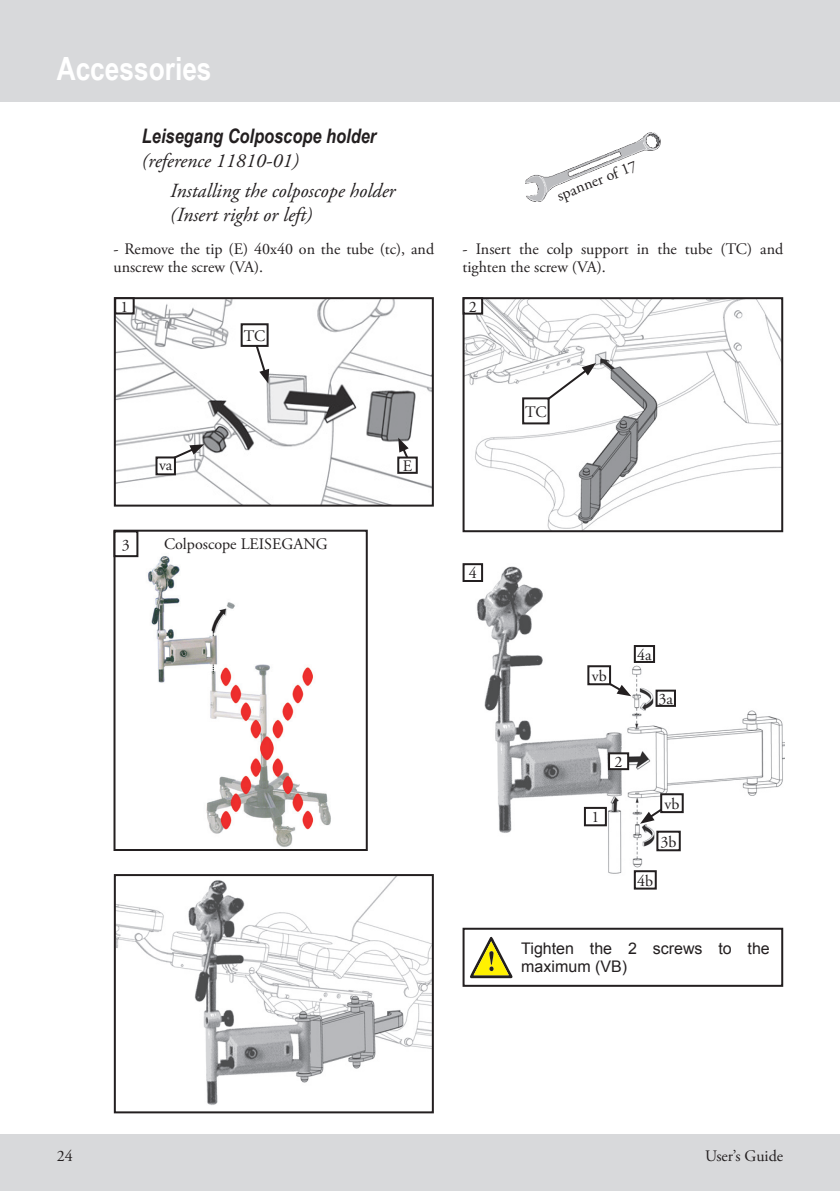
<style>
.page{position:relative;width:840px;height:1191px;background:#fff}
.page>*{position:absolute;margin:0;border:0;box-sizing:border-box;transform-origin:0 0}
.t1{font:700 32px "Arial Narrow";color:#fff}
.t2{font:italic 20px/29.6px "Adobe Garamond Pro";color:#231f20}
.t3{font:italic 700 20px "Arial Narrow";color:#231f20}
.t4{font:16px/18px "Adobe Garamond Pro";color:#231f20}
.t5{font:16px/18px "Arial";color:#231f20}
</style>
<div class="page">
<div style="left:0;top:0;width:839px;height:102px;background:#d8d9db"></div>
<div style="left:0;top:1134px;width:839px;height:57px;background:#d8d9db"></div>
<hr style="left:839px;top:1134px;width:1px;height:57px;background:#d8d9db">
<img style="left:465px;top:300px;width:314px;height:229px">
<div style="left:462px;top:297px;width:320px;height:235px;border:2px solid #231f20"></div>
<div style="left:463px;top:298px;width:19px;height:16px;background:#fff"></div>
<div style="left:462px;top:297px;width:21px;height:18px;border:2px solid #231f20"></div>
<svg style="left:532px;top:363px;width:63px;height:48px"></svg>
<div style="left:523px;top:398px;width:25px;height:25px;background:#fff"></div>
<div style="left:522px;top:397px;width:27px;height:27px;border:2px solid #231f20"></div>
<img style="left:117px;top:300px;width:313px;height:203px">
<div style="left:114px;top:297px;width:319px;height:209px;border:2px solid #231f20"></div>
<svg style="left:162px;top:444px;width:42px;height:21px"></svg>
<svg style="left:398px;top:437px;width:14px;height:19px"></svg>
<div style="left:398px;top:457px;width:18px;height:16px;background:#fff"></div>
<div style="left:397px;top:456px;width:20px;height:18px;border:2px solid #231f20"></div>
<div style="left:156px;top:457px;width:19px;height:17px;background:#fff"></div>
<div style="left:155px;top:456px;width:21px;height:19px;border:2px solid #231f20"></div>
<div style="left:115px;top:298px;width:19px;height:15px;background:#fff"></div>
<div style="left:114px;top:297px;width:21px;height:17px;border:2px solid #231f20"></div>
<svg style="left:252px;top:336px;width:17px;height:48px"></svg>
<div style="left:241px;top:324px;width:26px;height:22px;background:#fff"></div>
<div style="left:240px;top:323px;width:28px;height:24px;border:2px solid #231f20"></div>
<img style="left:525px;top:133px;width:134px;height:68px">
<img style="left:148px;top:556px;width:183px;height:291px">
<div style="left:113px;top:529px;width:254px;height:322px;border:2px solid #231f20"></div>
<div style="left:113px;top:530px;width:25px;height:27px;border:2px solid #231f20"></div>
<img style="left:477px;top:564px;width:307px;height:313px">
<div style="left:463px;top:564px;width:19px;height:17px;background:#fff"></div>
<div style="left:462px;top:563px;width:21px;height:19px;border:2px solid #231f20"></div>
<div style="left:584px;top:808px;width:21px;height:17px;background:#fff"></div>
<div style="left:583px;top:807px;width:23px;height:19px;border:2px solid #231f20"></div>
<div style="left:608px;top:753px;width:19px;height:16px;background:#fff"></div>
<div style="left:607px;top:752px;width:21px;height:18px;border:2px solid #231f20"></div>
<div style="left:656px;top:690px;width:18px;height:16px;background:#fff"></div>
<div style="left:655px;top:689px;width:20px;height:18px;border:2px solid #231f20"></div>
<div style="left:657px;top:831px;width:22px;height:19px;background:#fff"></div>
<div style="left:656px;top:830px;width:24px;height:21px;border:2px solid #231f20"></div>
<div style="left:634px;top:646px;width:19px;height:16px;background:#fff"></div>
<div style="left:633px;top:645px;width:21px;height:18px;border:2px solid #231f20"></div>
<div style="left:634px;top:871px;width:21px;height:17px;background:#fff"></div>
<div style="left:633px;top:870px;width:23px;height:19px;border:2px solid #231f20"></div>
<svg style="left:603px;top:679px;width:28px;height:17px"></svg>
<div style="left:588px;top:666px;width:21px;height:18px;background:#fff"></div>
<div style="left:587px;top:665px;width:23px;height:20px;border:2px solid #231f20"></div>
<svg style="left:639px;top:800px;width:34px;height:23px"></svg>
<div style="left:660px;top:794px;width:22px;height:18px;background:#fff"></div>
<div style="left:659px;top:793px;width:24px;height:20px;border:2px solid #231f20"></div>
<img style="left:117px;top:877px;width:313px;height:228px">
<div style="left:114px;top:874px;width:319px;height:239px;border:2px solid #231f20"></div>
<div style="left:462px;top:927px;width:320px;height:59px;border:2px solid #231f20"></div>
<svg style="left:470px;top:937px;width:42px;height:41px"></svg>
<h1 class="t1" style="left:57px;top:45px;width:156px">Accessories</h1>
<p class="t3" style="left:142px;top:121px;width:236px">Leisegang Colposcope holder</p>
<p class="t2" style="left:170px;top:147px;width:226px;text-indent:-28px">(reference 11810-01)<br>Installing the colposcope holder</p>
<p class="t2" style="left:170px;top:200px;width:143px">(Insert right or left)</p>
<p class="t4" style="left:113px;top:240px;width:322px">- Remove the tip (E) 40x40 on the tube (tc), and unscrew the screw (VA).</p>
<p class="t4" style="left:462px;top:240px;width:322px">- Insert the colp support in the tube (TC) and tighten the screw (VA).</p>
<p class="t4" style="left:554px;top:188px;width:86px;rotate:-21deg">spanner of 17</p>
<p class="t4" style="left:120px;top:298px;width:9px">1</p>
<p class="t4" style="left:244px;top:327px;width:23px">TC</p>
<p class="t4" style="left:159px;top:456px;width:15px">va</p>
<p class="t4" style="left:402px;top:457px;width:11px">E</p>
<p class="t4" style="left:122px;top:536px;width:9px">3</p>
<p class="t4" style="left:164px;top:535px;width:165px">Colposcope LEISEGANG</p>
<p class="t4" style="left:468px;top:298px;width:9px">2</p>
<p class="t4" style="left:525px;top:403px;width:23px">TC</p>
<p class="t4" style="left:468px;top:565px;width:9px">4</p>
<p class="t4" style="left:591px;top:667px;width:16px">vb</p>
<p class="t4" style="left:636px;top:646px;width:16px">4a</p>
<p class="t4" style="left:658px;top:690px;width:16px">3a</p>
<p class="t4" style="left:591px;top:809px;width:9px">1</p>
<p class="t4" style="left:614px;top:753px;width:9px">2</p>
<p class="t4" style="left:664px;top:795px;width:16px">vb</p>
<p class="t4" style="left:660px;top:833px;width:17px">3b</p>
<p class="t4" style="left:637px;top:872px;width:17px">4b</p>
<p class="t5" style="left:521px;top:939px;width:250px">Tighten the 2 screws to the maximum (VB)</p>
<p class="t4" style="left:57px;top:1147px;width:17px">24</p>
<p class="t4" style="left:704px;top:1147px;width:80px">User’s Guide</p>
</div>
